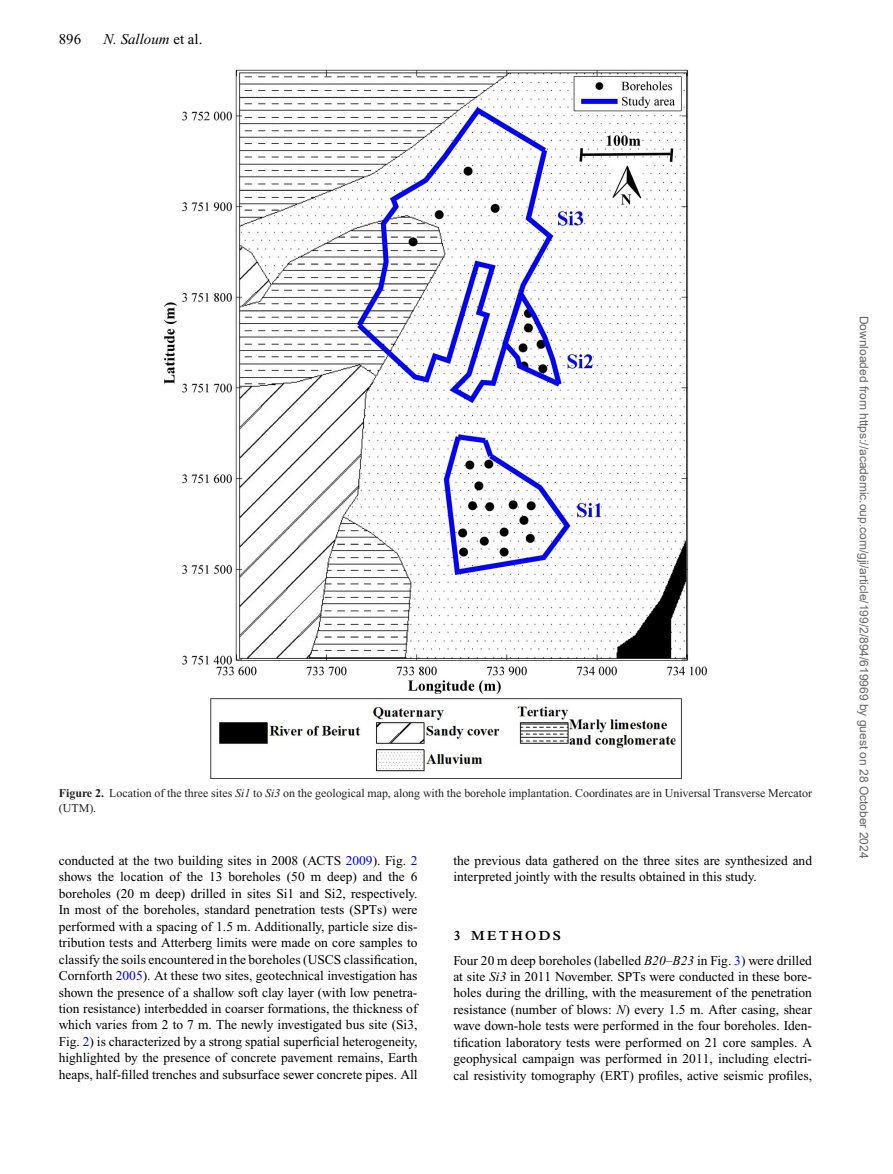
<style>
.page{position:relative;width:893px;height:1174px;background:#fff}
.page>*{position:absolute;margin:0;border:0;box-sizing:border-box;transform-origin:0 0}
.t1{font:italic 15px "Times New Roman";color:#000}
.t2{font:15px "Times New Roman";color:#000}
.t3{font:13.5px/16.5px "Times New Roman";color:#000;text-align:justify}
.t4{font:600 13.5px "Times NRMT";letter-spacing:.17em;color:#000}
.t5{font:12px/15px "Times New Roman";color:#231f20}
.t6{font:12px "Arial";color:#666}
.s1{font-style:normal}
.s2{font-weight:700}
.s3{font-style:italic}
.s4{color:#00f}
</style>
<div class="page">
<img style="left:164px;top:69px;width:543px;height:709px">
<p class="t2" style="left:59px;top:33px;width:24px">896</p>
<p class="t1" style="left:104px;top:33px;width:100px">N. Salloum <span class="s1">et al.</span></p>
<p class="t5" style="left:59px;top:786px;width:755px"><span class="s2">Figure 2.</span> Location of the three sites <span class="s3">Si1</span> to <span class="s3">Si3</span> on the geological map, along with the borehole implantation. Coordinates are in Universal Transverse Mercator (UTM).</p>
<p class="t3" style="left:59px;top:853px;width:360px">conducted at the two building sites in 2008 (ACTS <span class="s4">2009</span>). Fig. <span class="s4">2 </span>shows the location of the 13 boreholes (50 m deep) and the 6 boreholes (20 m deep) drilled in sites Si1 and Si2, respectively.<br>In most of the boreholes, standard penetration tests (SPTs) were performed with a spacing of 1.5 m. Additionally, particle size dis&shy;tribution tests and Atterberg limits were made on core samples to classify the soils encountered in the boreholes (USCS classification, Cornforth <span class="s4">2005</span>). At these two sites, geotechnical investigation has shown the presence of a shallow soft clay layer (with low penetra&shy;tion resistance) interbedded in coarser formations, the thickness of which varies from 2 to 7 m. The newly investigated bus site (Si3, Fig. <span class="s4">2</span>) is characterized by a strong spatial superficial heterogeneity, highlighted by the presence of concrete pavement remains, Earth heaps, half-filled trenches and subsurface sewer concrete pipes. All</p>
<p class="t3" style="left:453px;top:853px;width:360px">the previous data gathered on the three sites are synthesized and interpreted jointly with the results obtained in this study.</p>
<p class="t4" style="left:453px;top:930px;width:109px">3 METHODS</p>
<p class="t3" style="left:453px;top:953px;width:360px">Four 20 m deep boreholes (labelled <span class="s3">B20</span>–<span class="s3">B23</span> in Fig. <span class="s4">3</span>) were drilled at site <span class="s3">Si3</span> in 2011 November. SPTs were conducted in these bore&shy;holes during the drilling, with the measurement of the penetration resistance (number of blows: <span class="s3">N</span>) every 1.5 m. After casing, shear wave down-hole tests were performed in the four boreholes. Iden&shy;tification laboratory tests were performed on 21 core samples. A geophysical campaign was performed in 2011, including electri&shy;cal resistivity tomography (ERT) profiles, active seismic profiles,</p>
<p class="t6" style="left:868px;top:315px;width:544px;rotate:90deg">Downloaded from https://academic.oup.com/gji/article/199/2/894/619969 by guest on 28 October 2024</p>
</div>
